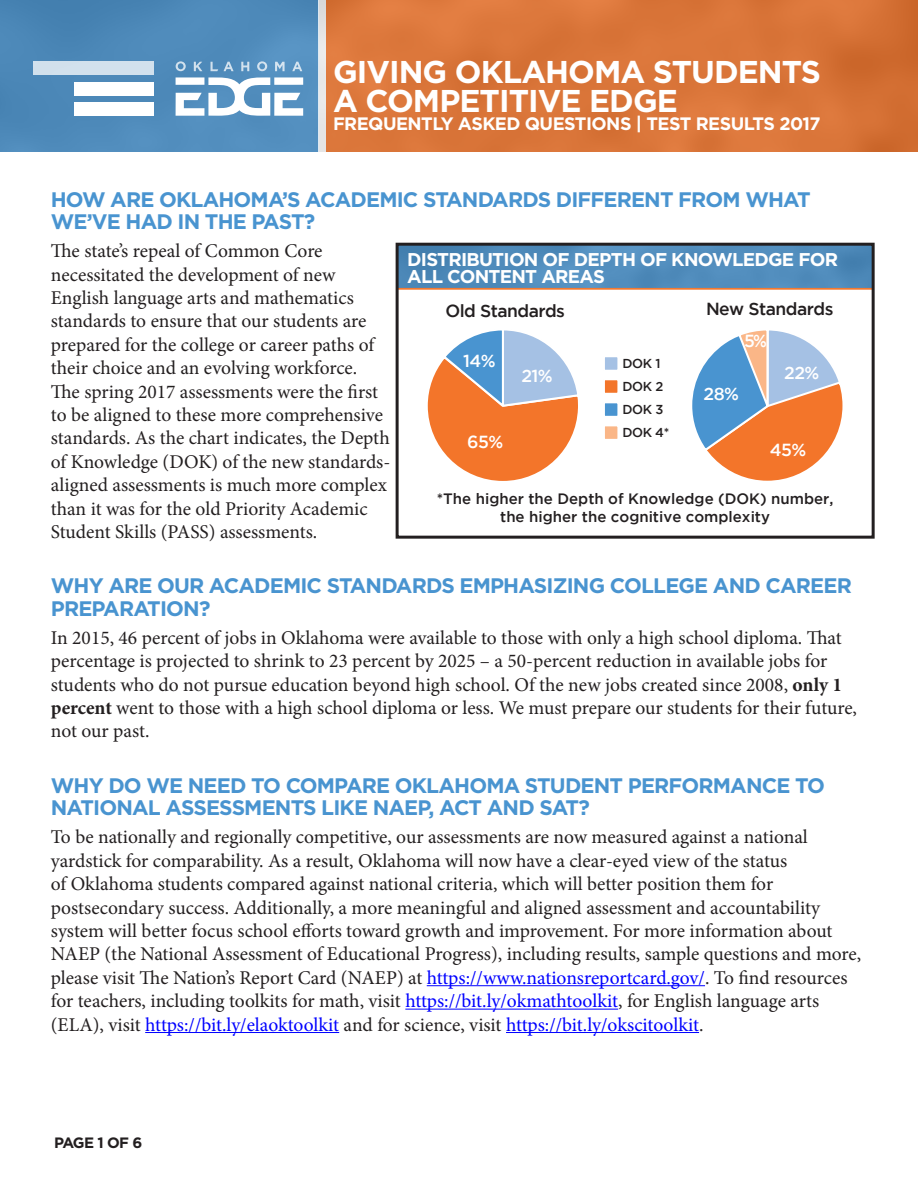
<style>
.page{position:relative;width:918px;height:1188px;background:#fff}
.page>*{position:absolute;margin:0;border:0;box-sizing:border-box;transform-origin:0 0}
.t1{font:700 31.5px/28.3px "Gotham";letter-spacing:-.03em;color:#fff}
.t2{font:700 21px/22.5px "Gotham";letter-spacing:-.04em;color:#4994d0}
.Body{font:19.5px/23.4px "Minion Pro";letter-spacing:-.005em;color:#231f20}
.t3{font:700 18.45px/17.4px "Gotham";letter-spacing:-.04em;color:#fff}
.t4{font:700 18px "Gotham";letter-spacing:-.03em;color:#fff}
.First_Bullet{font:500 17.4px "Gotham";letter-spacing:-.03em;color:#231f20}
.First_Bullet-2{font:500 17.4px "Gotham";letter-spacing:-.03em;color:#fff}
.t5{font:500 15px "Gotham";color:#231f20}
.t6{font:700 15px "Gotham";letter-spacing:-.06em;color:#231f20}
.First_Bullet-3{font:500 12.9px "Gotham";letter-spacing:-.03em;color:#231f20}
.s1{font-weight:700}
.s2{color:#00f}
</style>
<div class="page">
<div style="left:326px;top:0;width:592px;height:151px;background:#da7539"></div>
<div style="left:0;top:0;width:319px;height:151px;background:#4e8aba"></div>
<svg style="left:319px;top:0;width:7px;height:151px"></svg>
<div style="left:33px;top:61px;width:120px;height:13px;background:#d2e1ed"></div>
<div style="left:74px;top:82px;width:79px;height:13px;background:#fff"></div>
<div style="left:74px;top:103px;width:79px;height:13px;background:#fff"></div>
<svg style="left:176px;top:77px;width:127px;height:39px"></svg>
<svg style="left:176px;top:61px;width:126px;height:10px"></svg>
<hr style="left:427px;top:985px;width:278px;height:1px;background:#00f">
<hr style="left:405px;top:1009px;width:213px;height:1px;background:#00f">
<hr style="left:145px;top:1032px;width:194px;height:1px;background:#00f">
<hr style="left:506px;top:1032px;width:193px;height:1px;background:#00f">
<div style="left:396px;top:244px;width:478px;height:45px;background:#508cbc"></div>
<hr style="left:396px;top:288px;width:478px;height:2px;background:#f37930">
<div style="left:603px;top:355px;width:16px;height:17px;background:#a5c1e4;border:2px solid #fff"></div>
<div style="left:603px;top:378px;width:16px;height:17px;background:#f3752a;border:2px solid #fff"></div>
<div style="left:603px;top:401px;width:16px;height:17px;background:#4994d0;border:2px solid #fff"></div>
<div style="left:603px;top:424px;width:16px;height:17px;background:#fab687;border:2px solid #fff"></div>
<svg style="left:427px;top:330px;width:151px;height:151px"></svg>
<div style="left:691px;top:329px;width:152px;height:153px;background:#f3752a;border-radius:50%"></div>
<svg style="left:691px;top:329px;width:151px;height:124px"></svg>
<div style="left:396px;top:243px;width:479px;height:296px;border:3px solid #231f20"></div>
<p class="t1" style="left:333px;top:57px;width:489px">GIVING OKLAHOMA STUDENTS<br>A COMPETITIVE EDGE</p>
<p class="t4" style="left:333px;top:113px;width:489px">FREQUENTLY ASKED QUESTIONS | TEST RESULTS 2017</p>
<p class="t2" style="left:51px;top:188px;width:761px">HOW ARE OKLAHOMA’S ACADEMIC STANDARDS DIFFERENT FROM WHAT<br>WE’VE HAD IN THE PAST?</p>
<p class="Body" style="left:51px;top:239px;width:341px">The state’s repeal of Common Core necessitated the development of new English language arts and mathematics standards to ensure that our students are prepared for the college or career paths of their choice and an evolving workforce.<br>The spring 2017 assessments were the first to be aligned to these more comprehensive standards. As the chart indicates, the Depth of Knowledge (DOK) of the new standards&shy;aligned assessments is much more complex than it was for the old Priority Academic Student Skills (PASS) assessments.</p>
<p class="t2" style="left:51px;top:574px;width:803px">WHY ARE OUR ACADEMIC STANDARDS EMPHASIZING COLLEGE AND CAREER<br>PREPARATION?</p>
<p class="Body" style="left:51px;top:626px;width:808px">In 2015, 46 percent of jobs in Oklahoma were available to those with only a high school diploma. That percentage is projected to shrink to 23 percent by 2025 – a 50-percent reduction in available jobs for students who do not pursue education beyond high school. Of the new jobs created since 2008, <span class="s1">only 1 percent</span> went to those with a high school diploma or less. We must prepare our students for their future, not our past.</p>
<p class="t2" style="left:51px;top:774px;width:776px">WHY DO WE NEED TO COMPARE OKLAHOMA STUDENT PERFORMANCE TO<br>NATIONAL ASSESSMENTS LIKE NAEP, ACT AND SAT?</p>
<p class="Body" style="left:51px;top:826px;width:812px">To be nationally and regionally competitive, our assessments are now measured against a national yardstick for comparability. As a result, Oklahoma will now have a clear-eyed view of the status<br>of Oklahoma students compared against national criteria, which will better position them for postsecondary success. Additionally, a more meaningful and aligned assessment and accountability system will better focus school efforts toward growth and improvement. For more information about NAEP (the National Assessment of Educational Progress), including results, sample questions and more, please visit The Nation’s Report Card (NAEP) at <span class="s2">https://www.nationsreportcard.gov/</span>. To find resources for teachers, including toolkits for math, visit <span class="s2">https://bit.ly/okmathtoolkit</span>, for English language arts (ELA), visit <span class="s2">https://bit.ly/elaoktoolkit</span> and for science, visit <span class="s2">https://bit.ly/okscitoolkit</span>.</p>
<p class="t3" style="left:407px;top:250px;width:432px">DISTRIBUTION OF DEPTH OF KNOWLEDGE FOR<br>ALL CONTENT AREAS</p>
<p class="First_Bullet" style="left:706px;top:299px;width:129px">New Standards</p>
<p class="First_Bullet" style="left:445px;top:300px;width:121px">Old Standards</p>
<p class="First_Bullet-2" style="left:463px;top:351px;width:34px">14%</p>
<p class="First_Bullet-2" style="left:521px;top:366px;width:33px">21%</p>
<p class="First_Bullet-2" style="left:744px;top:331px;width:24px">5%</p>
<p class="First_Bullet-3" style="left:623px;top:356px;width:39px">DOK 1</p>
<p class="First_Bullet-3" style="left:623px;top:379px;width:42px">DOK 2</p>
<p class="First_Bullet-3" style="left:623px;top:402px;width:42px">DOK 3</p>
<p class="First_Bullet-3" style="left:623px;top:425px;width:48px">DOK 4*</p>
<p class="First_Bullet-2" style="left:784px;top:363px;width:37px">22%</p>
<p class="First_Bullet-2" style="left:704px;top:384px;width:37px">28%</p>
<p class="First_Bullet-2" style="left:467px;top:432px;width:38px">65%</p>
<p class="First_Bullet-2" style="left:770px;top:440px;width:38px">45%</p>
<p class="t5" style="left:437px;top:490px;width:398px">*The higher the Depth of Knowledge (DOK) number,</p>
<p class="t5" style="left:500px;top:508px;width:271px">the higher the cognitive complexity</p>
<p class="t6" style="left:54px;top:1134px;width:90px">PAGE 1 OF 6</p>
</div>
